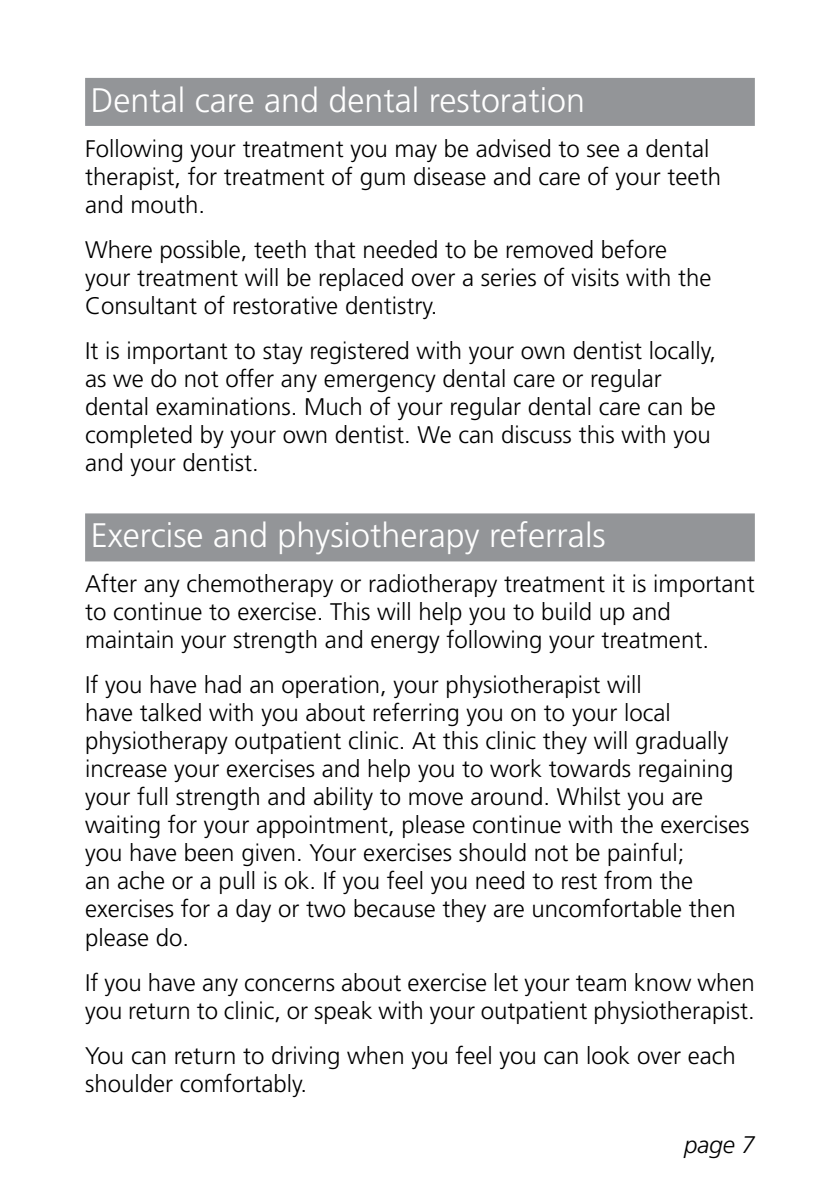
<style>
.page{position:relative;width:840px;height:1191px;background:#fff}
.page>*{position:absolute;margin:0;border:0;box-sizing:border-box;transform-origin:0 0}
.t1{font:300 34px "Frutiger";color:#fff}
.t2{font:300 24px/28px "Frutiger";color:#000}
.t3{font:italic 300 24px "Frutiger";color:#000}
</style>
<div class="page">
<div style="left:85px;top:78px;width:669px;height:48px;background:#939598"></div>
<div style="left:85px;top:513px;width:669px;height:48px;background:#939598"></div>
<h1 class="t1" style="left:91px;top:81px;width:495px">Dental care and dental restoration</h1>
<p class="t2" style="left:85px;top:134px;width:637px">Following your treatment you may be advised to see a dental therapist, for treatment of gum disease and care of your teeth and mouth.</p>
<p class="t2" style="left:85px;top:235px;width:627px">Where possible, teeth that needed to be removed before your treatment will be replaced over a series of visits with the<br>Consultant of restorative dentistry.</p>
<p class="t2" style="left:85px;top:336px;width:632px">It is important to stay registered with your own dentist locally, as we do not offer any emergency dental care or regular dental examinations. Much of your regular dental care can be completed by your own dentist. We can discuss this with you and your dentist.</p>
<h1 class="t1" style="left:91px;top:516px;width:516px">Exercise and physiotherapy referrals</h1>
<p class="t2" style="left:85px;top:570px;width:670px">After any chemotherapy or radiotherapy treatment it is important to continue to exercise. This will help you to build up and maintain your strength and energy following your treatment.</p>
<p class="t2" style="left:85px;top:671px;width:665px">If you have had an operation, your physiotherapist will<br>have talked with you about referring you on to your local physiotherapy outpatient clinic. At this clinic they will gradually increase your exercises and help you to work towards regaining your full strength and ability to move around. Whilst you are waiting for your appointment, please continue with the exercises you have been given. Your exercises should not be painful;<br>an ache or a pull is ok. If you feel you need to rest from the exercises for a day or two because they are uncomfortable then please do.</p>
<p class="t2" style="left:85px;top:968px;width:671px">If you have any concerns about exercise let your team know when you return to clinic, or speak with your outpatient physiotherapist.</p>
<p class="t2" style="left:85px;top:1041px;width:651px">You can return to driving when you feel you can look over each shoulder comfortably.</p>
<p class="t3" style="left:683px;top:1131px;width:72px">page 7</p>
</div>
